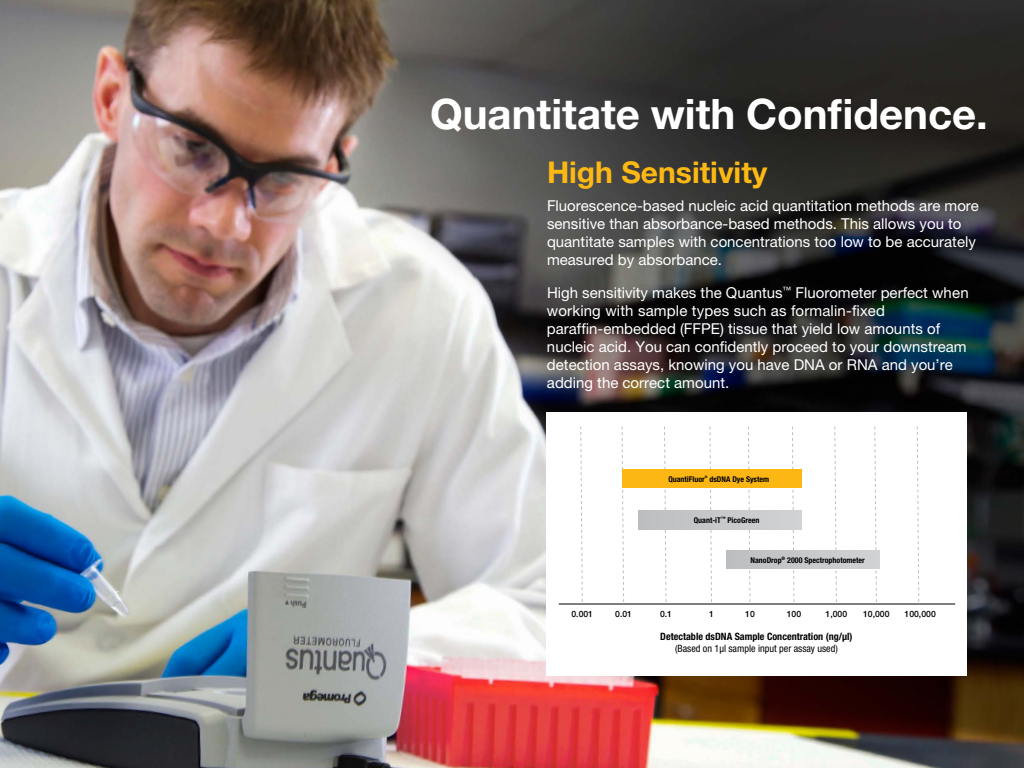
<style>
.page{position:relative;width:1024px;height:768px;background:#fff}
.page>*{position:absolute;margin:0;border:0;box-sizing:border-box;transform-origin:0 0}
.t1{font:700 42px "Helvetica Neue";color:#fff}
.t2{font:700 30px "Helvetica Neue";color:#fdb913}
.t3{font:15px/18px "Helvetica Neue";color:#fff}
.t4{font:700 condensed 10.1px "Helvetica Neue";color:#000}
.t5{font:condensed 10.1px "Helvetica Neue";color:#000}
.t6{font:500 8.65px "Helvetica Neue";color:#000}
.t7{font:700 condensed 7.95px "Helvetica Neue";color:#000}
.t8{font:700 condensed 3.35px "Helvetica Neue";color:#000}
</style>
<div class="page">
<img style="left:0;top:0;width:1024px;height:768px">
<div style="left:546px;top:412px;width:421px;height:264px;background:#fff"></div>
<hr style="left:559px;top:604px;width:396px;height:1px;background:#000">
<svg style="left:622px;top:426px;width:297px;height:179px"></svg>
<svg style="left:580px;top:426px;width:3px;height:178px"></svg>
<div style="left:726px;top:550px;width:154px;height:19px;background:#c6c8ca"></div>
<div style="left:622px;top:469px;width:179px;height:19px;background:#fcb715"></div>
<div style="left:639px;top:510px;width:162px;height:19px;background:#c6c8ca"></div>
<h1 class="t1" style="left:430px;top:88px;width:560px">Quantitate with Confidence.</h1>
<h2 class="t2" style="left:547px;top:154px;width:222px">High Sensitivity</h2>
<p class="t3" style="left:547px;top:197px;width:434px">Fluorescence-based nucleic acid quantitation methods are more sensitive than absorbance-based methods. This allows you to quantitate samples with concentrations too low to be accurately measured by absorbance.</p>
<p class="t3" style="left:547px;top:284px;width:423px">High sensitivity makes the Quantus<sup>™</sup> Fluorometer perfect when working with sample types such as formalin-fixed paraffin-embedded (FFPE) tissue that yield low amounts of nucleic acid. You can confidently proceed to your downstream detection assays, knowing you have DNA or RNA and you’re adding the correct amount.</p>
<p class="t7" style="left:668px;top:474px;width:38px">QuantiFluor</p>
<p class="t8" style="left:705px;top:475px;width:4px">®</p>
<p class="t7" style="left:709px;top:474px;width:61px">dsDNA Dye System</p>
<p class="t7" style="left:694px;top:515px;width:67px">Quant-iT<sup>™</sup> PicoGreen</p>
<p class="t7" style="left:751px;top:555px;width:116px">NanoDrop<sup>®</sup> 2000 Spectrophotometer</p>
<p class="t6" style="left:571px;top:609px;width:23px">0.001</p>
<p class="t6" style="left:745px;top:609px;width:11px">10</p>
<p class="t6" style="left:863px;top:609px;width:28px">10,000</p>
<p class="t6" style="left:905px;top:609px;width:33px">100,000</p>
<p class="t6" style="left:615px;top:609px;width:18px">0.01</p>
<p class="t6" style="left:660px;top:609px;width:14px">0.1</p>
<p class="t6" style="left:709px;top:609px;width:6px">1</p>
<p class="t6" style="left:787px;top:609px;width:16px">100</p>
<p class="t6" style="left:826px;top:609px;width:23px">1,000</p>
<p class="t4" style="left:660px;top:630px;width:194px">Detectable dsDNA Sample Concentration (ng/µl)</p>
<p class="t5" style="left:675px;top:642px;width:164px">(Based on 1µl sample input per assay used)</p>
</div>
